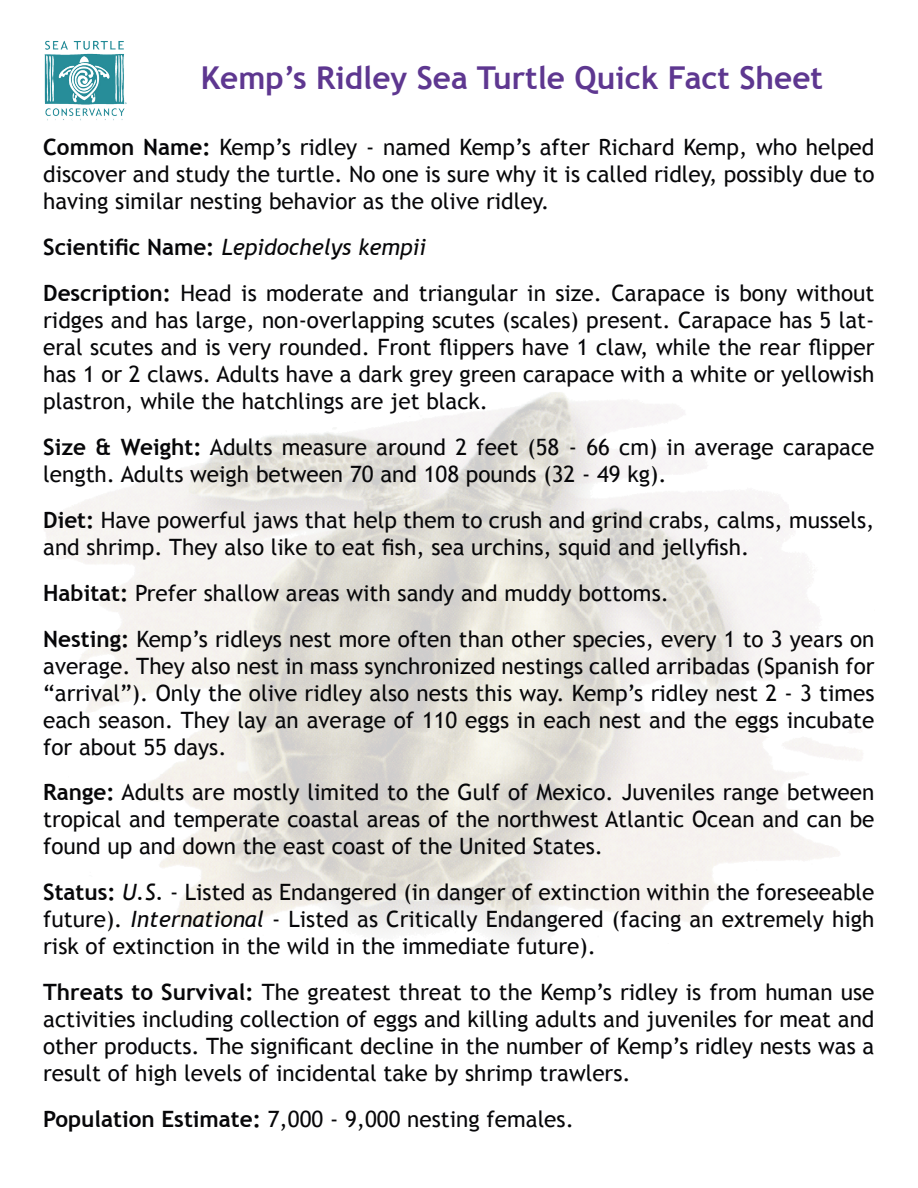
<style>
.page{position:relative;width:918px;height:1188px;background:#fff}
.page>*{position:absolute;margin:0;border:0;box-sizing:border-box;transform-origin:0 0}
.Subhead{font:700 31.5px "Trebuchet MS";color:#5e3790}
.Subhead-2{font:22.5px/27px "Trebuchet MS";color:#070709;text-align:justify}
.Subhead-3{font:italic 22.5px "Trebuchet MS";color:#070709}
.s1{font-weight:700}
.s2{font-weight:700;font-style:normal}
.s3{font-style:italic}
</style>
<div class="page">
<img style="left:44px;top:386px;width:818px;height:557px">
<img style="left:44px;top:40px;width:82px;height:81px">
<p class="Subhead" style="left:201px;top:58px;width:624px">Kemp’s Ridley Sea Turtle Quick Fact Sheet</p>
<p class="Subhead-2" style="left:43px;top:134px;width:833px"><span class="s1">Common Name:</span> Kemp’s ridley - named Kemp’s after Richard Kemp, who helped discover and study the turtle. No one is sure why it is called ridley, possibly due to having similar nesting behavior as the olive ridley.</p>
<p class="Subhead-3" style="left:43px;top:234px;width:385px"><span class="s2">Scientific Name:</span> Lepidochelys kempii</p>
<p class="Subhead-2" style="left:43px;top:280px;width:833px"><span class="s1">Description:</span> Head is moderate and triangular in size. Carapace is bony without ridges and has large, non-overlapping scutes (scales) present. Carapace has 5 lat&shy;eral scutes and is very rounded. Front flippers have 1 claw, while the rear flipper has 1 or 2 claws. Adults have a dark grey green carapace with a white or yellowish plastron, while the hatchlings are jet black.</p>
<p class="Subhead-2" style="left:43px;top:434px;width:833px"><span class="s1">Size &amp; Weight:</span> Adults measure around 2 feet (58 - 66 cm) in average carapace length. Adults weigh between 70 and 108 pounds (32 - 49 kg).</p>
<p class="Subhead-2" style="left:43px;top:507px;width:833px"><span class="s1">Diet:</span> Have powerful jaws that help them to crush and grind crabs, calms, mussels, and shrimp. They also like to eat fish, sea urchins, squid and jellyfish.</p>
<p class="Subhead-2" style="left:43px;top:579px;width:627px"><span class="s1">Habitat:</span> Prefer shallow areas with sandy and muddy bottoms.</p>
<p class="Subhead-2" style="left:43px;top:625px;width:833px"><span class="s1">Nesting:</span> Kemp’s ridleys nest more often than other species, every 1 to 3 years on average. They also nest in mass synchronized nestings called arribadas (Spanish for “arrival”). Only the olive ridley also nests this way. Kemp’s ridley nest 2 - 3 times each season. They lay an average of 110 eggs in each nest and the eggs incubate for about 55 days.</p>
<p class="Subhead-2" style="left:43px;top:779px;width:833px"><span class="s1">Range:</span> Adults are mostly limited to the Gulf of Mexico. Juveniles range between tropical and temperate coastal areas of the northwest Atlantic Ocean and can be found up and down the east coast of the United States.</p>
<p class="Subhead-2" style="left:43px;top:879px;width:833px"><span class="s1">Status:</span> <span class="s3">U.S.</span> - Listed as Endangered (in danger of extinction within the foreseeable future). <span class="s3">International</span> - Listed as Critically Endangered (facing an extremely high risk of extinction in the wild in the immediate future).</p>
<p class="Subhead-2" style="left:43px;top:979px;width:833px"><span class="s1">Threats to Survival:</span> The greatest threat to the Kemp’s ridley is from human use activities including collection of eggs and killing adults and juveniles for meat and other products. The significant decline in the number of Kemp’s ridley nests was a result of high levels of incidental take by shrimp trawlers.</p>
<p class="Subhead-2" style="left:43px;top:1106px;width:532px"><span class="s1">Population Estimate:</span> 7,000 - 9,000 nesting females.</p>
</div>
